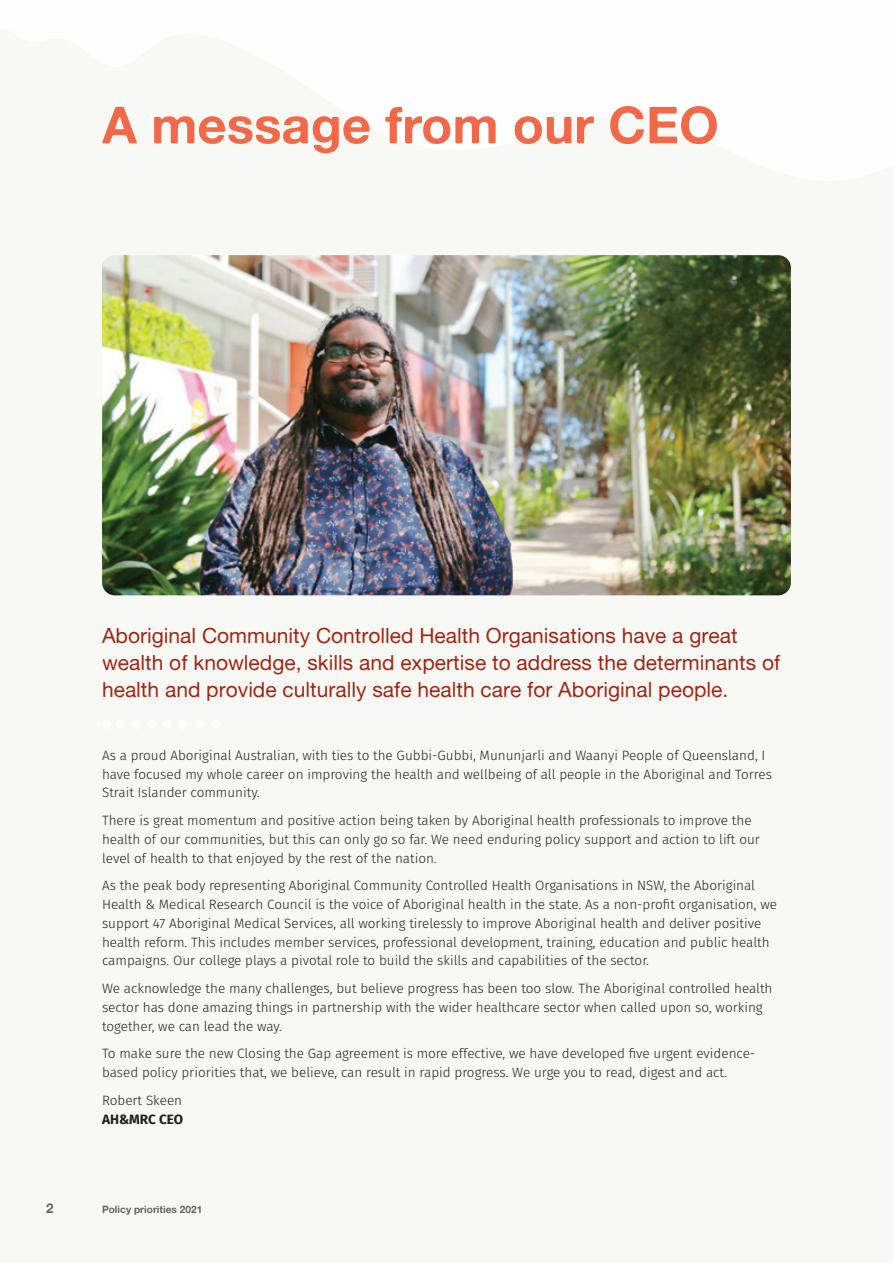
<style>
.page{position:relative;width:893px;height:1263px;background:#f8f8f4}
.page>*{position:absolute;margin:0;border:0;box-sizing:border-box;transform-origin:0 0}
.Page_heading{font:51px "Alte Haas Grotesk Bold";color:#f26849}
.Standfirst{font:21px/27px "Alte Haas Grotesk";color:#a12514}
.Body_copy{font:300 13.5px/18.8px "Fira Sans";color:#231f20}
.t1{font:13.5px "Alte Haas Grotesk Bold";color:#71635c}
.t2{font:10.2px "Alte Haas Grotesk Bold";color:#636366}
.s1{font-weight:700}
</style>
<div class="page">
<img style="left:102px;top:255px;width:689px;height:340px">
<svg style="left:103px;top:720px;width:83px;height:8px"></svg>
<div style="left:195px;top:720px;width:9px;height:9px;background:#fff;border-radius:4px"></div>
<svg style="left:212px;top:720px;width:8px;height:8px"></svg>
<p class="Page_heading" style="left:102px;top:94px;width:618px">A message from our CEO</p>
<p class="Standfirst" style="left:102px;top:622px;width:680px">Aboriginal Community Controlled Health Organisations have a great wealth of knowledge, skills and expertise to address the determinants of health and provide culturally safe health care for Aboriginal people.</p>
<p class="Body_copy" style="left:102px;top:746px;width:671px">As a proud Aboriginal Australian, with ties to the Gubbi-Gubbi, Mununjarli and Waanyi People of Queensland, I have focused my whole career on improving the health and wellbeing of all people in the Aboriginal and Torres<br>Strait Islander community.</p>
<p class="Body_copy" style="left:102px;top:811px;width:659px">There is great momentum and positive action being taken by Aboriginal health professionals to improve the health of our communities, but this can only go so far. We need enduring policy support and action to lift our level of health to that enjoyed by the rest of the nation.</p>
<p class="Body_copy" style="left:102px;top:876px;width:676px">As the peak body representing Aboriginal Community Controlled Health Organisations in NSW, the Aboriginal Health &amp; Medical Research Council is the voice of Aboriginal health in the state. As a non-profit organisation, we support 47 Aboriginal Medical Services, all working tirelessly to improve Aboriginal health and deliver positive health reform. This includes member services, professional development, training, education and public health campaigns. Our college plays a pivotal role to build the skills and capabilities of the sector.</p>
<p class="Body_copy" style="left:102px;top:979px;width:672px">We acknowledge the many challenges, but believe progress has been too slow. The Aboriginal controlled health sector has done amazing things in partnership with the wider healthcare sector when called upon so, working together, we can lead the way.</p>
<p class="Body_copy" style="left:102px;top:1044px;width:655px">To make sure the new Closing the Gap agreement is more effective, we have developed five urgent evidence&shy;based policy priorities that, we believe, can result in rapid progress. We urge you to read, digest and act.</p>
<p class="Body_copy" style="left:102px;top:1091px;width:82px">Robert Skeen<br><span class="s1">AH&amp;MRC CEO</span></p>
<p class="t1" style="left:46px;top:1199px;width:9px">2</p>
<p class="t2" style="left:102px;top:1203px;width:102px">Policy priorities 2021</p>
</div>
